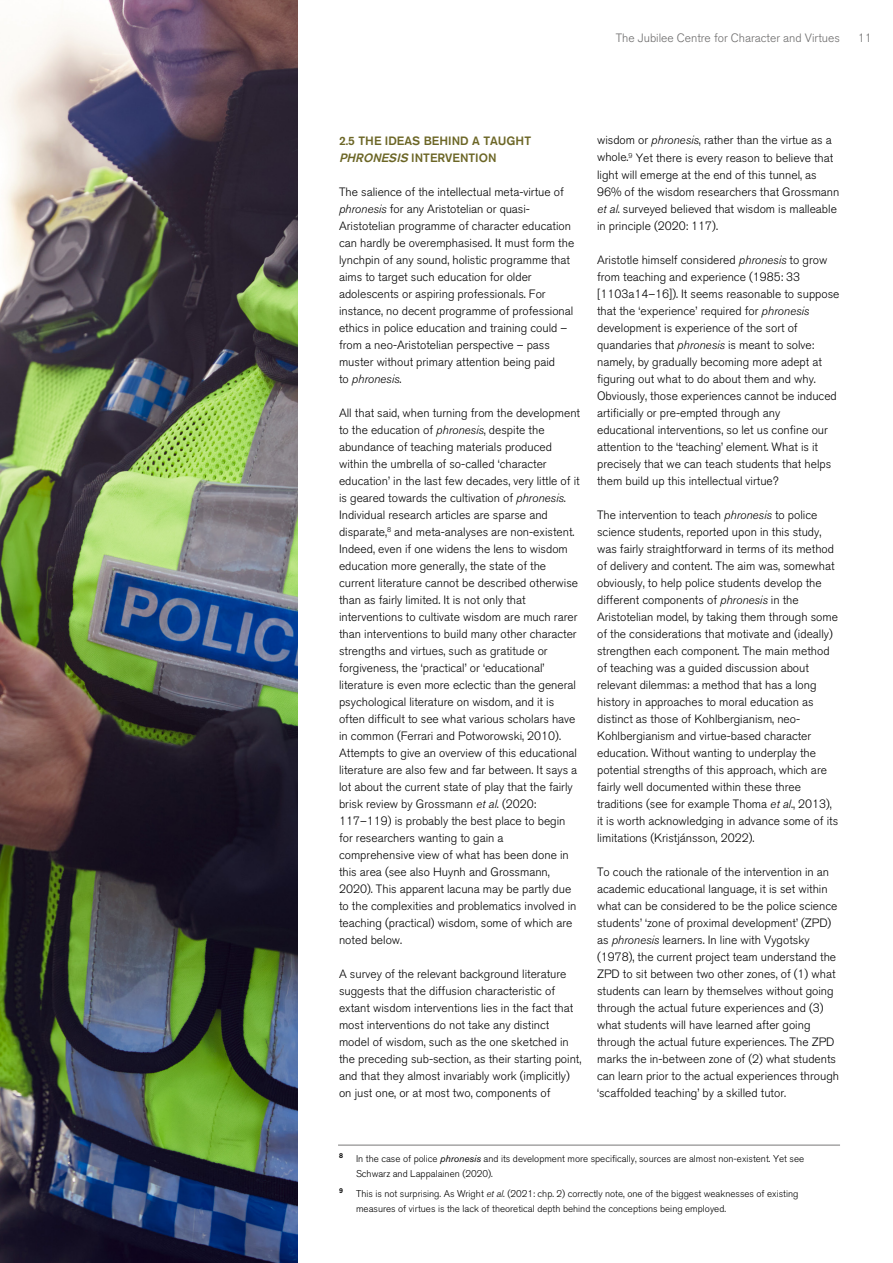
<style>
.page{position:relative;width:893px;height:1263px;background:#fff}
.page>*{position:absolute;margin:0;border:0;box-sizing:border-box;transform-origin:0 0}
.t1{font:300 12px/17px "Akzidenz Grotesk BQ";color:#000}
.t2{font:500 12px/17px "Akzidenz Grotesk BQ";color:#6c6626}
.t3{font:300 12px "Akzidenz Grotesk BQ";color:#6d6c6c}
.t4{font:300 9.75px/15px "Akzidenz Grotesk BQ";color:#000}
.t5{font:500 7.05px "Akzidenz Grotesk BQ";color:#000}
.s1{font-style:italic}
.s2{font-weight:400;font-style:italic}
</style>
<div class="page">
<hr style="left:338px;top:1145px;width:502px;height:1px;background:#797878">
<img style="left:0;top:0;width:298px;height:1263px">
<p class="t3" style="left:616px;top:32px;width:226px">The Jubilee Centre for Character and Virtues</p>
<p class="t3" style="left:858px;top:32px;width:15px">11</p>
<p class="t2" style="left:339px;top:132px;width:194px">2.5 THE IDEAS BEHIND A TAUGHT<br><span class="s1">PHRONESIS</span> INTERVENTION</p>
<p class="t1" style="left:339px;top:183px;width:237px">The salience of the intellectual meta-virtue of <span class="s1">phronesis</span> for any Aristotelian or quasi-Aristotelian programme of character education can hardly be overemphasised. It must form the lynchpin of any sound, holistic programme that aims to target such education for older adolescents or aspiring professionals. For instance, no decent programme of professional ethics in police education and training could – from a neo-Aristotelian perspective – pass muster without primary attention being paid<br>to <span class="s1">phronesis</span>.</p>
<p class="t1" style="left:339px;top:404px;width:242px">All that said, when turning from the development to the education of <span class="s1">phronesis</span>, despite the abundance of teaching materials produced within the umbrella of so-called ‘character education’ in the last few decades, very little of it is geared towards the cultivation of <span class="s1">phronesis</span>.<br>Individual research articles are sparse and disparate,<sup>8</sup> and meta-analyses are non-existent.<br>Indeed, even if one widens the lens to wisdom education more generally, the state of the current literature cannot be described otherwise than as fairly limited. It is not only that interventions to cultivate wisdom are much rarer than interventions to build many other character strengths and virtues, such as gratitude or forgiveness, the ‘practical’ or ‘educational’ literature is even more eclectic than the general psychological literature on wisdom, and it is often difficult to see what various scholars have in common (Ferrari and Potworowski, 2010).<br>Attempts to give an overview of this educational literature are also few and far between. It says a lot about the current state of play that the fairly brisk review by Grossmann <span class="s1">et al</span>. (2020:<br>117–119) is probably the best place to begin for researchers wanting to gain a comprehensive view of what has been done in this area (see also Huynh and Grossmann, 2020). This apparent lacuna may be partly due to the complexities and problematics involved in teaching (practical) wisdom, some of which are noted below.</p>
<p class="t1" style="left:339px;top:965px;width:244px">A survey of the relevant background literature suggests that the diffusion characteristic of extant wisdom interventions lies in the fact that most interventions do not take any distinct model of wisdom, such as the one sketched in the preceding sub-section, as their starting point, and that they almost invariably work (implicitly) on just one, or at most two, components of</p>
<p class="t1" style="left:597px;top:132px;width:244px">wisdom or <span class="s1">phronesis</span>, rather than the virtue as a whole.<sup>9</sup> Yet there is every reason to believe that light will emerge at the end of this tunnel, as 96% of the wisdom researchers that Grossmann <span class="s1">et al</span>. surveyed believed that wisdom is malleable in principle (2020: 117).</p>
<p class="t1" style="left:597px;top:251px;width:244px">Aristotle himself considered <span class="s1">phronesis</span> to grow from teaching and experience (1985: 33 [1103a14–16]). It seems reasonable to suppose that the ‘experience’ required for <span class="s1">phronesis </span>development is experience of the sort of quandaries that <span class="s1">phronesis</span> is meant to solve: namely, by gradually becoming more adept at figuring out what to do about them and why.<br>Obviously, those experiences cannot be induced artificially or pre-empted through any educational interventions, so let us confine our attention to the ‘teaching’ element. What is it precisely that we can teach students that helps them build up this intellectual virtue?</p>
<p class="t1" style="left:597px;top:506px;width:243px">The intervention to teach <span class="s1">phronesis</span> to police science students, reported upon in this study, was fairly straightforward in terms of its method of delivery and content. The aim was, somewhat obviously, to help police students develop the different components of <span class="s1">phronesis</span> in the Aristotelian model, by taking them through some of the considerations that motivate and (ideally) strengthen each component. The main method of teaching was a guided discussion about relevant dilemmas: a method that has a long history in approaches to moral education as distinct as those of Kohlbergianism, neo-Kohlbergianism and virtue-based character education. Without wanting to underplay the potential strengths of this approach, which are fairly well documented within these three traditions (see for example Thoma <span class="s1">et al</span>., 2013), it is worth acknowledging in advance some of its limitations (Kristjánsson, 2022).</p>
<p class="t1" style="left:597px;top:863px;width:243px">To couch the rationale of the intervention in an academic educational language, it is set within what can be considered to be the police science students’ ‘zone of proximal development’ (ZPD) as <span class="s1">phronesis</span> learners. In line with Vygotsky (1978), the current project team understand the ZPD to sit between two other zones, of (1) what students can learn by themselves without going through the actual future experiences and (3) what students will have learned after going through the actual future experiences. The ZPD marks the in-between zone of (2) what students can learn prior to the actual experiences through ‘scaffolded teaching’ by a skilled tutor.</p>
<p class="t5" style="left:339px;top:1151px;width:5px">8</p>
<p class="t4" style="left:356px;top:1151px;width:450px">In the case of police <span class="s2">phronesis</span> and its development more specifically, sources are almost non-existent. Yet see<br>Schwarz and Lappalainen (2020).</p>
<p class="t5" style="left:339px;top:1186px;width:5px">9</p>
<p class="t4" style="left:356px;top:1187px;width:444px">This is not surprising. As Wright <span class="s1">et al</span>. (2021: chp. 2) correctly note, one of the biggest weaknesses of existing measures of virtues is the lack of theoretical depth behind the conceptions being employed.</p>
</div>
